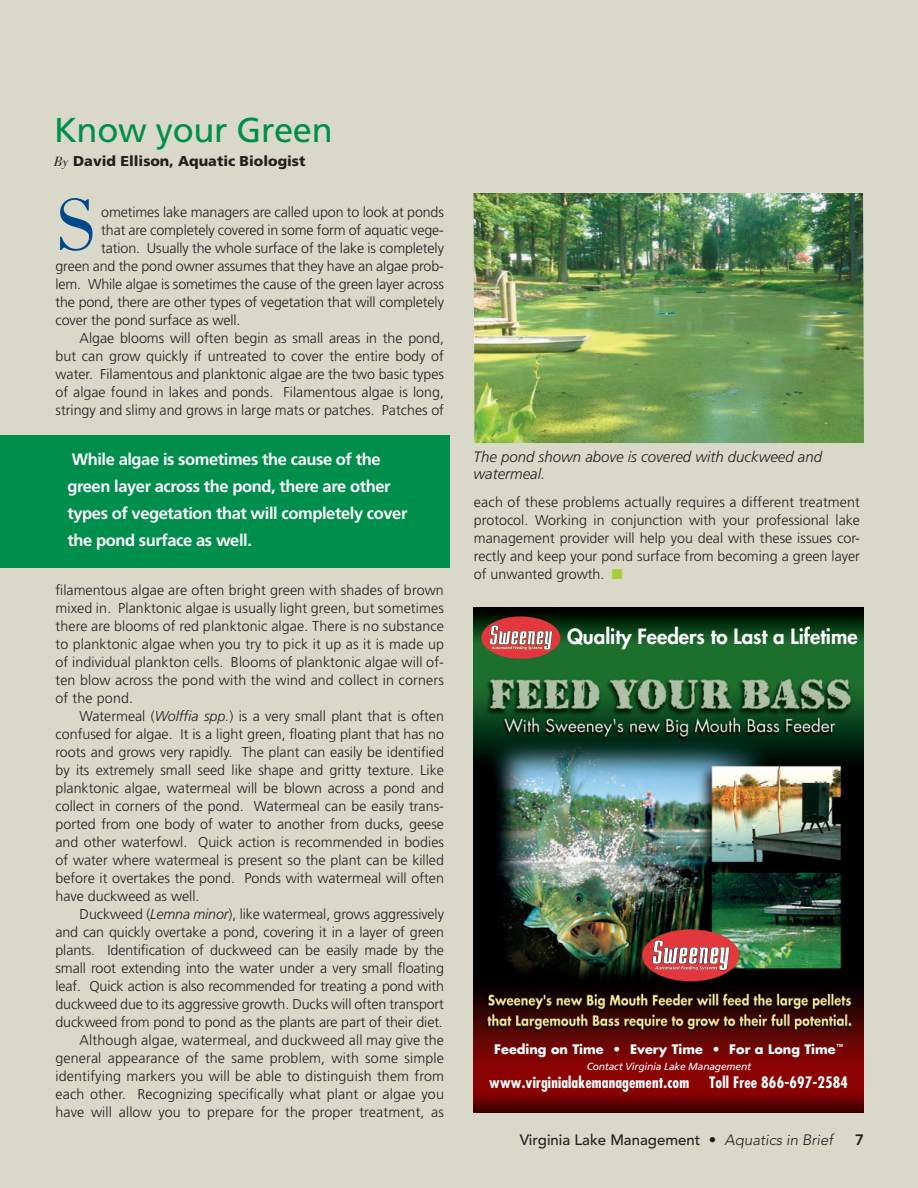
<style>
.page{position:relative;width:918px;height:1188px;background:#dad8c9}
.page>*{position:absolute;margin:0;border:0;box-sizing:border-box;transform-origin:0 0}
.t1{font:76.95px "Capelli";color:#01498e}
.t2{font:34.5px "Frutiger";letter-spacing:-.01em;color:#008e4c}
.t3{font:800 20.4px "Futura";color:#fff}
.t4{font:700 16.5px/27px "Frutiger";letter-spacing:-.025em;color:#fff}
.t5{font:700 condensed 15.45px "Futura";letter-spacing:.01em;color:#fff}
.t6{font:italic 300 15px/16.5px "Frutiger";color:#231f20}
.t7{font:500 15px "Avenir";color:#231f20}
.t8{font:800 15px "Avenir";color:#231f20}
.t9{font:300 14.25px/18px "Frutiger";letter-spacing:-.01em;color:#231f20;text-align:justify}
.t10{font:900 14.25px "Frutiger";color:#231f20}
.t11{font:700 12.75px "Futura";color:#fff}
.t12{font:italic 10.2px "Frutiger";letter-spacing:-.015em;color:#fff}
.t13{font:700 4.35px "Helvetica Neue";color:#fff}
.s1{font-family:"Capelli";font-weight:400;font-style:italic}
.s2{font-style:italic}
.s3{color:#a6ce39}
.s4{font-weight:300;font-style:italic}
</style>
<div class="page">
<img style="left:474px;top:194px;width:390px;height:249px">
<div style="left:0;top:435px;width:450px;height:133px;background:#008e4c"></div>
<img style="left:474px;top:608px;width:390px;height:505px">
<svg style="left:481px;top:616px;width:79px;height:43px;background:#a95c53"></svg>
<img style="left:642px;top:929px;width:97px;height:52px">
<h2 class="t2" style="left:54px;top:116px;width:280px">Know your Green</h2>
<p class="t10" style="left:54px;top:155px;width:253px"><span class="s1">By</span> David Ellison, Aquatic Biologist</p>
<h1 class="t1" style="left:57px;top:192px;width:39px">S</h1>
<p class="t9" style="left:101px;top:204px;width:344px">ometimes lake managers are called upon to look at ponds</p>
<p class="t9" style="left:101px;top:222px;width:344px">that are completely covered in some form of aquatic vege-</p>
<p class="t9" style="left:101px;top:240px;width:344px">tation. Usually the whole surface of the lake is completely</p>
<p class="t9" style="left:56px;top:258px;width:390px">green and the pond owner assumes that they have an algae prob-</p>
<p class="t9" style="left:56px;top:276px;width:390px">lem. While algae is sometimes the cause of the green layer across</p>
<p class="t9" style="left:56px;top:294px;width:390px">the pond, there are other types of vegetation that will completely</p>
<p class="t9" style="left:56px;top:312px;width:187px">cover the pond surface as well.</p>
<p class="t9" style="left:80px;top:330px;width:366px">Algae blooms will often begin as small areas in the pond,</p>
<p class="t9" style="left:56px;top:348px;width:390px">but can grow quickly if untreated to cover the entire body of</p>
<p class="t9" style="left:56px;top:366px;width:390px">water. Filamentous and planktonic algae are the two basic types</p>
<p class="t9" style="left:56px;top:384px;width:390px">of algae found in lakes and ponds. Filamentous algae is long,</p>
<p class="t9" style="left:56px;top:402px;width:390px">stringy and slimy and grows in large mats or patches. Patches of</p>
<p class="t4" style="left:68px;top:447px;width:341px">While algae is sometimes the cause of the green layer across the pond, there are other types of vegetation that will completely cover the pond surface as well.</p>
<p class="t9" style="left:56px;top:582px;width:390px">filamentous algae are often bright green with shades of brown mixed in. Planktonic algae is usually light green, but sometimes there are blooms of red planktonic algae. There is no substance to planktonic algae when you try to pick it up as it is made up of individual plankton cells. Blooms of planktonic algae will of&shy;ten blow across the pond with the wind and collect in corners of the pond.</p>
<p class="t9" style="left:56px;top:708px;width:390px;text-indent:24px">Watermeal (<span class="s2">Wolffia spp.</span>) is a very small plant that is often confused for algae. It is a light green, floating plant that has no roots and grows very rapidly. The plant can easily be identified by its extremely small seed like shape and gritty texture. Like planktonic algae, watermeal will be blown across a pond and collect in corners of the pond. Watermeal can be easily trans&shy;ported from one body of water to another from ducks, geese and other waterfowl. Quick action is recommended in bodies of water where watermeal is present so the plant can be killed before it overtakes the pond. Ponds with watermeal will often have duckweed as well.</p>
<p class="t9" style="left:55px;top:906px;width:390px;text-align:right">Duckweed (<span class="s2">Lemna minor</span>), like watermeal, grows aggressively and can quickly overtake a pond, covering it in a layer of green plants. Identification of duckweed can be easily made by the small root extending into the water under a very small floating leaf. Quick action is also recommended for treating a pond with duckweed due to its aggressive growth. Ducks will often transport duckweed from pond to pond as the plants are part of their diet.<br>Although algae, watermeal, and duckweed all may give the general appearance of the same problem, with some simple identifying markers you will be able to distinguish them from each other. Recognizing specifically what plant or algae you have will allow you to prepare for the proper treatment, as</p>
<p class="t6" style="left:474px;top:450px;width:350px">The pond shown above is covered with duckweed and watermeal.</p>
<p class="t9" style="left:474px;top:494px;width:388px">each of these problems actually requires a different treatment protocol. Working in conjunction with your professional lake management provider will help you deal with these issues cor&shy;rectly and keep your pond surface from becoming a green layer of unwanted growth. <span class="s3">■</span></p>
<h3 class="t3" style="left:567px;top:627px;width:292px">Quality Feeders to Last a Lifetime</h3>
<p class="t11" style="left:494px;top:1043px;width:343px">Feeding on Time • Every Time • For a Long Time</p>
<p class="t13" style="left:837px;top:1044px;width:8px">TM</p>
<p class="t12" style="left:587px;top:1063px;width:166px">Contact Virginia Lake Management</p>
<p class="t5" style="left:489px;top:1076px;width:202px">www.virginialakemanagement.com</p>
<p class="t5" style="left:709px;top:1076px;width:141px">Toll Free 866-697-2584</p>
<p class="t7" style="left:520px;top:1134px;width:315px">Virginia Lake Management • <span class="s4">Aquatics in Brief</span></p>
<p class="t8" style="left:855px;top:1134px;width:10px">7</p>
</div>
